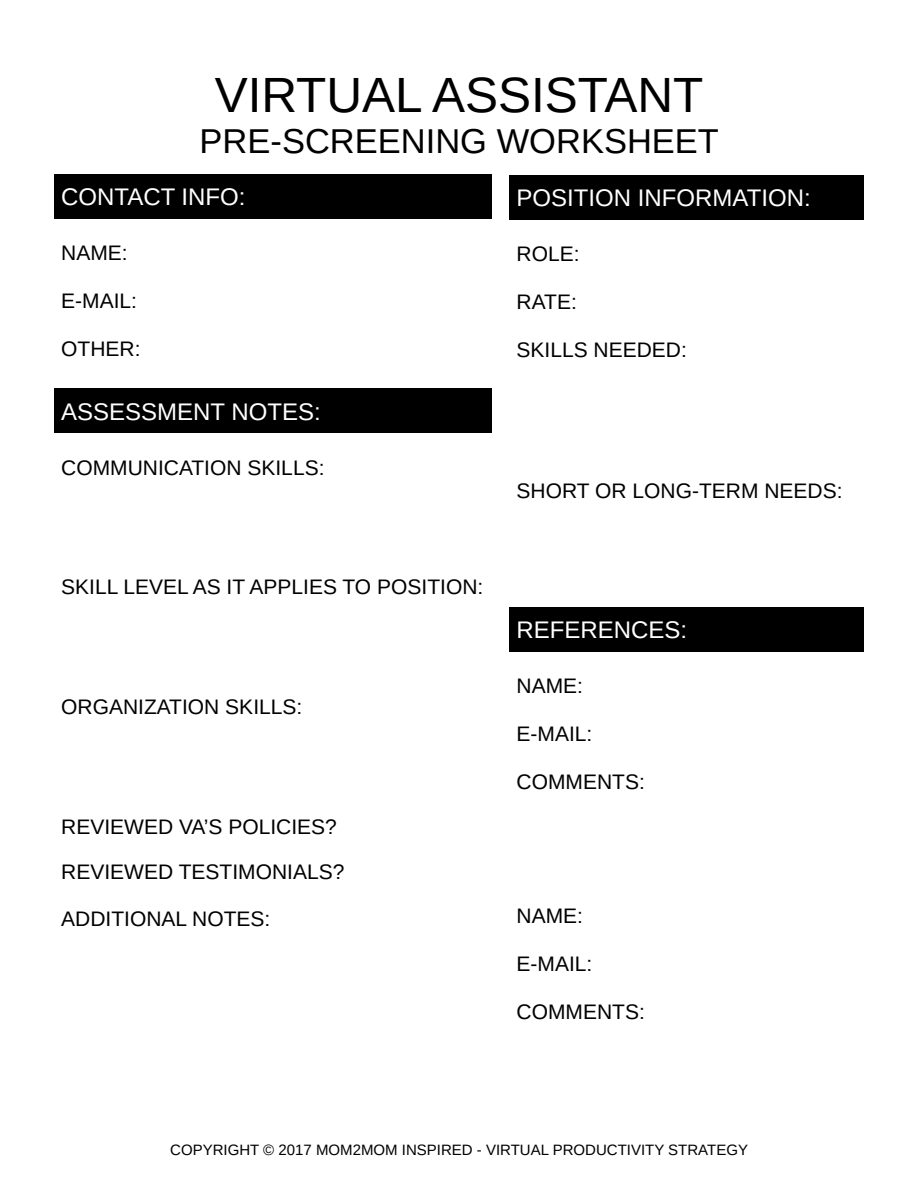
<style>
.page{position:relative;width:918px;height:1188px;background:#fff}
.page>*{position:absolute;margin:0;border:0;box-sizing:border-box;transform-origin:0 0}
.t1{font:49.5px "Arimo";color:#000}
.t2{font:34.5px "Arimo";color:#000}
.t3{font:24px "Arimo";color:#fff}
.t4{font:21px "Arimo";color:#000101}
.t5{font:15px "Arimo";color:#000101}
</style>
<div class="page">
<div style="left:54px;top:174px;width:437px;height:45px;background:#000"></div>
<div style="left:509px;top:175px;width:355px;height:45px;background:#000"></div>
<div style="left:54px;top:388px;width:437px;height:46px;background:#000"></div>
<div style="left:509px;top:607px;width:355px;height:45px;background:#000"></div>
<h1 class="t1" style="left:215px;top:63px;width:490px">VIRTUAL ASSISTANT</h1>
<h2 class="t2" style="left:200px;top:119px;width:521px">PRE-SCREENING WORKSHEET</h2>
<p class="t3" style="left:61px;top:182px;width:186px">CONTACT INFO:</p>
<p class="t3" style="left:517px;top:182px;width:296px">POSITION INFORMATION:</p>
<p class="t4" style="left:61px;top:240px;width:68px">NAME:</p>
<p class="t4" style="left:61px;top:288px;width:77px">E-MAIL:</p>
<p class="t4" style="left:61px;top:336px;width:81px">OTHER:</p>
<p class="t3" style="left:61px;top:396px;width:261px">ASSESSMENT NOTES:</p>
<p class="t4" style="left:61px;top:455px;width:265px">COMMUNICATION SKILLS:</p>
<p class="t4" style="left:61px;top:573px;width:424px">SKILL LEVEL AS IT APPLIES TO POSITION:</p>
<p class="t4" style="left:61px;top:693px;width:243px">ORGANIZATION SKILLS:</p>
<p class="t4" style="left:61px;top:814px;width:277px">REVIEWED VA’S POLICIES?</p>
<p class="t4" style="left:61px;top:859px;width:285px">REVIEWED TESTIMONIALS?</p>
<p class="t4" style="left:61px;top:906px;width:211px">ADDITIONAL NOTES:</p>
<p class="t4" style="left:517px;top:240px;width:65px">ROLE:</p>
<p class="t4" style="left:517px;top:288px;width:62px">RATE:</p>
<p class="t4" style="left:517px;top:336px;width:172px">SKILLS NEEDED:</p>
<p class="t4" style="left:517px;top:477px;width:327px">SHORT OR LONG-TERM NEEDS:</p>
<p class="t3" style="left:517px;top:615px;width:172px">REFERENCES:</p>
<p class="t4" style="left:517px;top:673px;width:68px">NAME:</p>
<p class="t4" style="left:517px;top:721px;width:77px">E-MAIL:</p>
<p class="t4" style="left:517px;top:768px;width:130px">COMMENTS:</p>
<p class="t4" style="left:517px;top:902px;width:68px">NAME:</p>
<p class="t4" style="left:517px;top:950px;width:77px">E-MAIL:</p>
<p class="t4" style="left:517px;top:998px;width:130px">COMMENTS:</p>
<p class="t5" style="left:170px;top:1140px;width:579px">COPYRIGHT © 2017 MOM2MOM INSPIRED - VIRTUAL PRODUCTIVITY STRATEGY</p>
</div>
